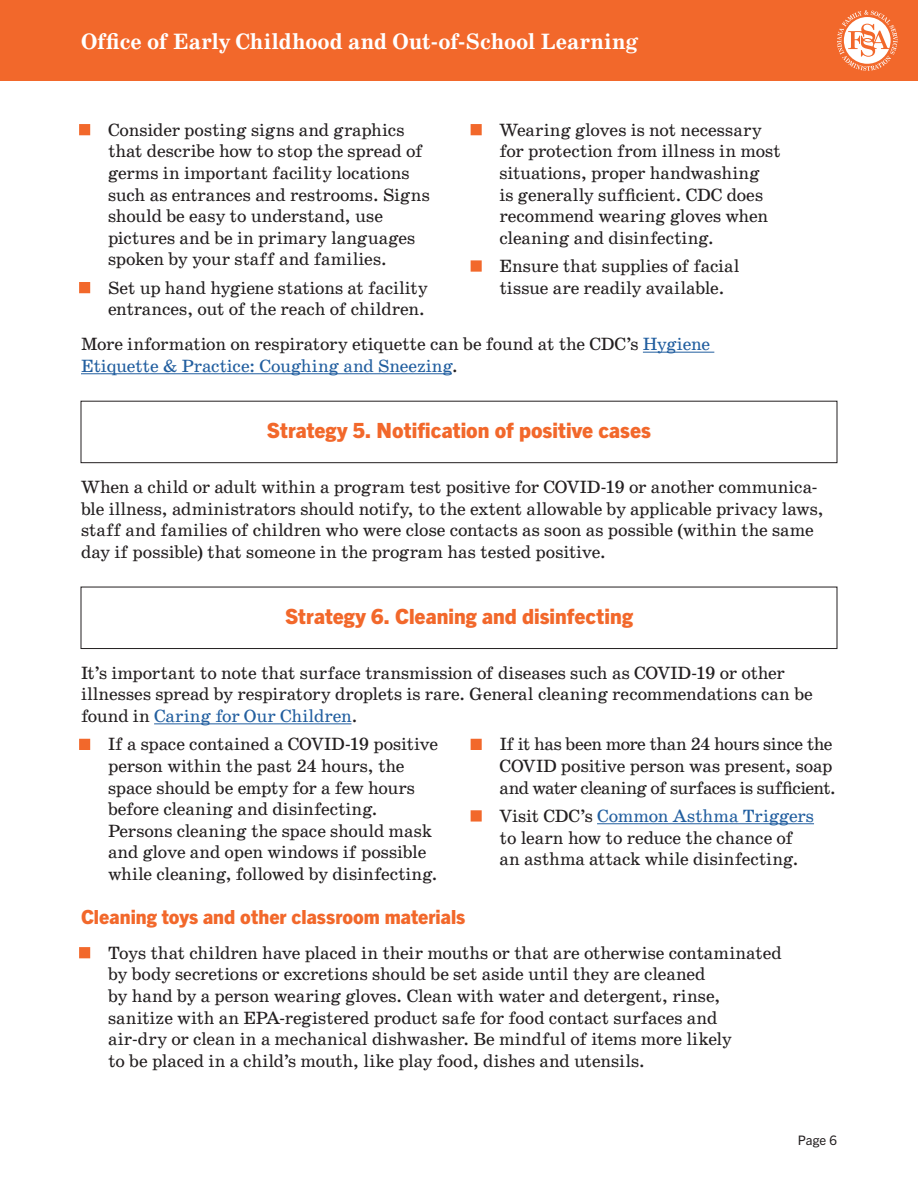
<style>
.page{position:relative;width:918px;height:1188px;background:#fff}
.page>*{position:absolute;margin:0;border:0;box-sizing:border-box;transform-origin:0 0}
.t1{font:700 22.5px "School";letter-spacing:-.005em;color:#fff}
.t2{font:800 21px "Trade Gothic Next LT Pro";letter-spacing:.005em;color:#f2682b}
.t3{font:800 19.5px "Trade Gothic Next LT Pro";color:#f2682b}
.t4{font:18px/21.6px "School";letter-spacing:-.015em;color:#231f20}
.t5{font:13.2px "Trade Gothic Next LT Pro";color:#231f20}
.s1{font-family:"Minion Pro";color:#f2682b}
.s2{color:#215e9f}
</style>
<div class="page">
<div style="left:0;top:0;width:918px;height:81px;background:#f2682b"></div>
<svg style="left:837px;top:10px;width:61px;height:61px"></svg>
<hr style="left:643px;top:352px;width:71px;height:1px;background:#215e9f">
<hr style="left:81px;top:373px;width:371px;height:1px;background:#215e9f">
<div style="left:81px;top:401px;width:756px;height:62px;border:1px solid #231f20"></div>
<div style="left:81px;top:587px;width:756px;height:62px;border:1px solid #231f20"></div>
<hr style="left:154px;top:723px;width:197px;height:1px;background:#215e9f">
<hr style="left:597px;top:823px;width:217px;height:1px;background:#215e9f">
<p class="t1" style="left:81px;top:28px;width:559px">Office of Early Childhood and Out-of-School Learning</p>
<p class="t4" style="left:108px;top:119px;width:323px;text-indent:-27px"><span class="s1">■</span> Consider posting signs and graphics that describe how to stop the spread of germs in important facility locations such as entrances and restrooms. Signs should be easy to understand, use pictures and be in primary languages spoken by your staff and families.</p>
<p class="t4" style="left:81px;top:277px;width:348px;text-align:right"><span class="s1">■</span> Set up hand hygiene stations at facility entrances, out of the reach of children.</p>
<p class="t4" style="left:500px;top:119px;width:283px;text-indent:-27px"><span class="s1">■</span> Wearing gloves is not necessary for protection from illness in most situations, proper handwashing<br>is generally sufficient. CDC does recommend wearing gloves when cleaning and disinfecting.</p>
<p class="t4" style="left:500px;top:255px;width:242px;text-indent:-27px"><span class="s1">■</span> Ensure that supplies of facial tissue are readily available.</p>
<p class="t4" style="left:81px;top:334px;width:631px">More information on respiratory etiquette can be found at the CDC’s <span class="s2">Hygiene<br>Etiquette &amp; Practice: Coughing and Sneezing</span>.</p>
<h3 class="t2" style="left:267px;top:415px;width:386px">Strategy 5. Notification of positive cases</h3>
<p class="t4" style="left:81px;top:476px;width:744px">When a child or adult within a program test positive for COVID-19 or another communica&shy;ble illness, administrators should notify, to the extent allowable by applicable privacy laws, staff and families of children who were close contacts as soon as possible (within the same day if possible) that someone in the program has tested positive.</p>
<h3 class="t2" style="left:285px;top:601px;width:349px">Strategy 6. Cleaning and disinfecting</h3>
<p class="t4" style="left:81px;top:662px;width:733px">It’s important to note that surface transmission of diseases such as COVID-19 or other illnesses spread by respiratory droplets is rare. General cleaning recommendations can be found in <span class="s2">Caring for Our Children</span>.</p>
<p class="t4" style="left:108px;top:734px;width:332px;text-indent:-27px"><span class="s1">■</span> If a space contained a COVID-19 positive person within the past 24 hours, the space should be empty for a few hours before cleaning and disinfecting.<br>Persons cleaning the space should mask and glove and open windows if possible while cleaning, followed by disinfecting.</p>
<p class="t4" style="left:500px;top:734px;width:338px;text-indent:-27px"><span class="s1">■</span> If it has been more than 24 hours since the<br>COVID positive person was present, soap and water cleaning of surfaces is sufficient.</p>
<p class="t4" style="left:500px;top:805px;width:316px;text-indent:-27px"><span class="s1">■</span> Visit CDC’s <span class="s2">Common Asthma Triggers </span>to learn how to reduce the chance of an asthma attack while disinfecting.</p>
<h4 class="t3" style="left:81px;top:903px;width:386px">Cleaning toys and other classroom materials</h4>
<p class="t4" style="left:108px;top:942px;width:675px;text-indent:-27px"><span class="s1">■</span> Toys that children have placed in their mouths or that are otherwise contaminated by body secretions or excretions should be set aside until they are cleaned<br>by hand by a person wearing gloves. Clean with water and detergent, rinse, sanitize with an EPA-registered product safe for food contact surfaces and<br>air-dry or clean in a mechanical dishwasher. Be mindful of items more likely<br>to be placed in a child’s mouth, like play food, dishes and utensils.</p>
<p class="t5" style="left:798px;top:1131px;width:41px">Page 6</p>
</div>
